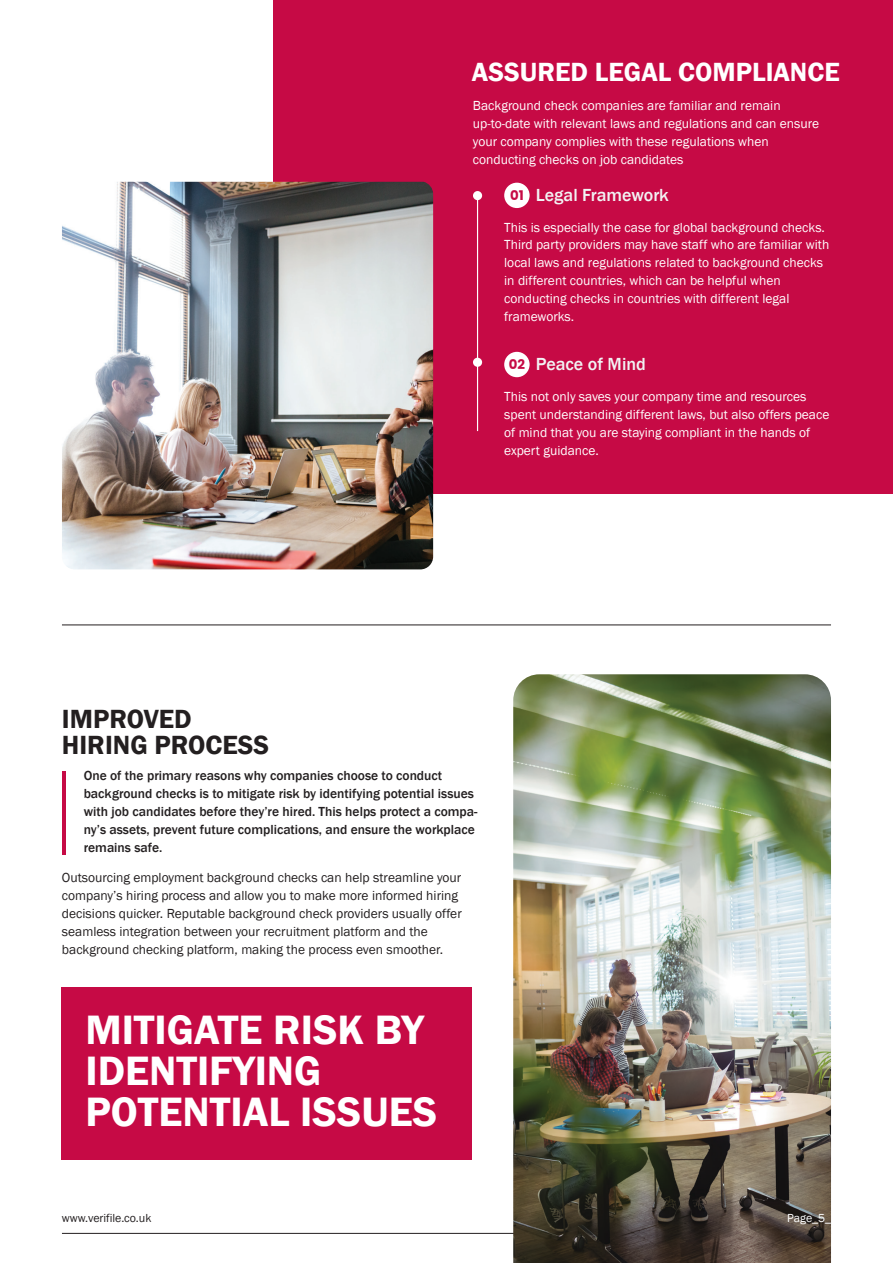
<style>
.page{position:relative;width:893px;height:1263px;background:#fff}
.page>*{position:absolute;margin:0;border:0;box-sizing:border-box;transform-origin:0 0}
.t1{font:600 42.3px/41.2px "Franklin Gothic";color:#fff}
.t2{font:600 27px "Franklin Gothic";color:#fff}
.t3{font:600 27px/26.4px "Franklin Gothic";color:#231f20}
.t4{font:500 18px "Franklin Gothic";color:#f2f3f4}
.t5{font:13.5px/18px "Franklin Gothic";color:#fff}
.t6{font:13.5px/18px "Franklin Gothic";color:#231f20}
.t7{font:500 13.5px/18px "Franklin Gothic";color:#231f20}
.t8{font:12px "Franklin Gothic";letter-spacing:-.005em;color:#231f20}
.t9{font:12px "Franklin Gothic";color:#fff}
.s1{font-family:"Poppins";font-weight:700;font-size:13.35px;color:#c60a45}
</style>
<div class="page">
<hr style="left:62px;top:1233px;width:769px;height:1px;background:#231f20">
<div style="left:273px;top:0;width:620px;height:493px;background:#c60a45"></div>
<img style="left:62px;top:182px;width:371px;height:387px">
<div style="left:504px;top:183px;width:26px;height:25px;background:#fff;border-radius:50%"></div>
<svg style="left:473px;top:191px;width:9px;height:240px"></svg>
<div style="left:504px;top:352px;width:26px;height:25px;background:#fff;border-radius:50%"></div>
<img style="left:513px;top:674px;width:318px;height:589px">
<hr style="left:62px;top:771px;width:4px;height:84px;background:#c60a45">
<div style="left:62px;top:987px;width:410px;height:173px;background:#c60a45"></div>
<hr style="left:62px;top:624px;width:769px;height:1px;background:#231f20">
<h2 class="t2" style="left:472px;top:55px;width:369px">ASSURED LEGAL COMPLIANCE</h2>
<p class="t5" style="left:473px;top:96px;width:348px">Background check companies are familiar and remain up-to-date with relevant laws and regulations and can ensure your company complies with these regulations when conducting checks on job candidates</p>
<h3 class="t4" style="left:510px;top:184px;width:160px"><span class="s1">01</span> Legal Framework</h3>
<p class="t5" style="left:504px;top:218px;width:327px">This is especially the case for global background checks.<br>Third party providers may have staff who are familiar with local laws and regulations related to background checks in different countries, which can be helpful when conducting checks in countries with different legal frameworks.</p>
<h3 class="t4" style="left:509px;top:353px;width:139px"><span class="s1">02</span> Peace of Mind</h3>
<p class="t5" style="left:504px;top:387px;width:327px">This not only saves your company time and resources spent understanding different laws, but also offers peace of mind that you are staying compliant in the hands of expert guidance.</p>
<h2 class="t3" style="left:62px;top:706px;width:209px">IMPROVED<br>HIRING PROCESS</h2>
<p class="t7" style="left:84px;top:767px;width:395px">One of the primary reasons why companies choose to conduct background checks is to mitigate risk by identifying potential issues with job candidates before they’re hired. This helps protect a compa&shy;ny’s assets, prevent future complications, and ensure the workplace remains safe.</p>
<p class="t6" style="left:62px;top:868px;width:401px">Outsourcing employment background checks can help streamline your company’s hiring process and allow you to make more informed hiring decisions quicker. Reputable background check providers usually offer seamless integration between your recruitment platform and the background checking platform, making the process even smoother.</p>
<h1 class="t1" style="left:85px;top:1009px;width:354px">MITIGATE RISK BY<br>IDENTIFYING<br>POTENTIAL ISSUES</h1>
<p class="t8" style="left:62px;top:1210px;width:91px">www.verifile.co.uk</p>
<p class="t9" style="left:787px;top:1210px;width:45px">Page_5_</p>
</div>
